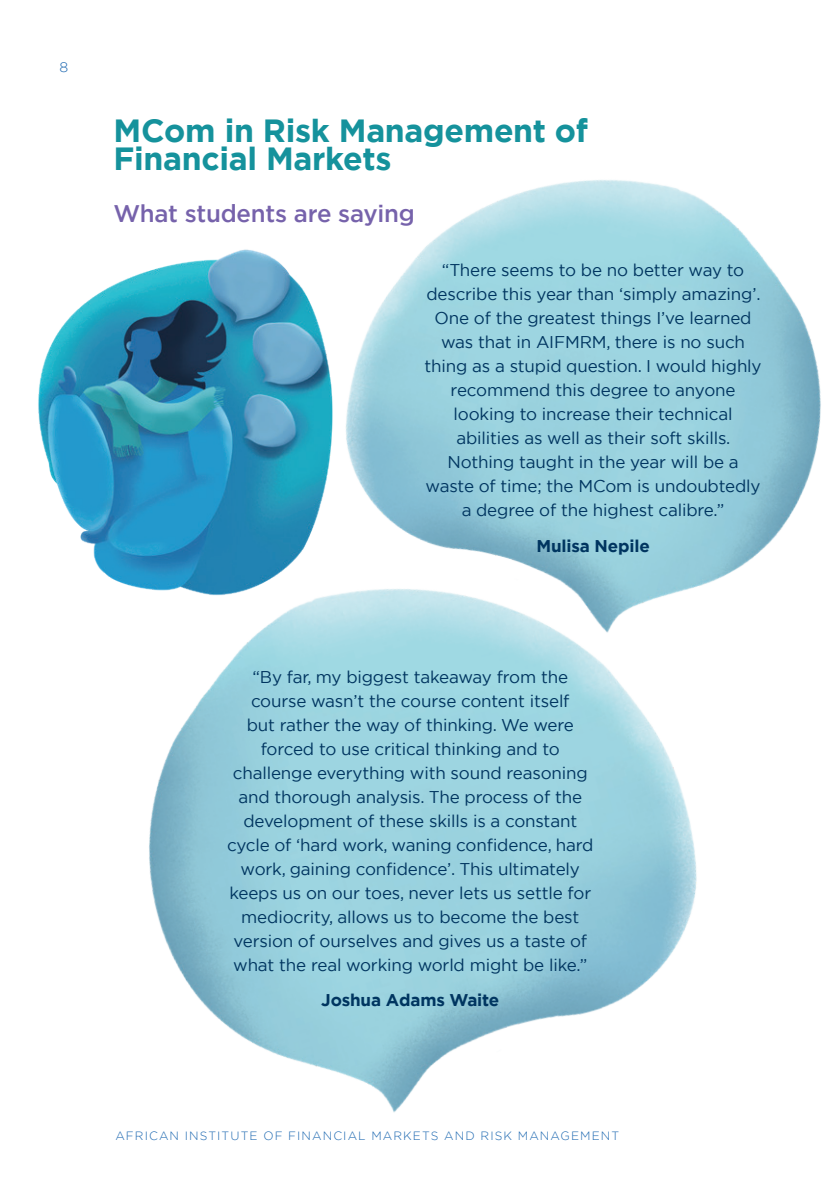
<style>
.page{position:relative;width:840px;height:1191px;background:#fff}
.page>*{position:absolute;margin:0;border:0;box-sizing:border-box;transform-origin:0 0}
.t1{font:700 32px/28.4px "Gotham";letter-spacing:-.01em;color:#15929c}
.t2{font:500 24px "Gotham";letter-spacing:-.01em;color:#7662ab}
.t3{font:17px/24px "Gotham";letter-spacing:-.01em;color:#003560;text-align:center}
.t4{font:700 17px "Gotham";letter-spacing:-.01em;color:#003560}
.t5{font:300 14px "Gotham";color:#1a66b0}
.t6{font:300 12px "Gotham";letter-spacing:.09em;color:#1a66b0}
</style>
<div class="page">
<img style="left:38px;top:249px;width:223px;height:193px">
<img style="left:261px;top:180px;width:560px;height:329px">
<img style="left:42px;top:442px;width:752px;height:671px">
<p class="t5" style="left:60px;top:59px;width:10px">8</p>
<h1 class="t1" style="left:113px;top:116px;width:476px">MCom in Risk Management of<br>Financial Markets</h1>
<h2 class="t2" style="left:113px;top:197px;width:303px">What students are saying</h2>
<p class="t3" style="left:424px;top:258px;width:338px">“There seems to be no better way to describe this year than ‘simply amazing’.<br>One of the greatest things I’ve learned was that in AIFMRM, there is no such thing as a stupid question. I would highly recommend this degree to anyone looking to increase their technical abilities as well as their soft skills.<br>Nothing taught in the year will be a waste of time; the MCom is undoubtedly a degree of the highest calibre.”</p>
<p class="t4" style="left:536px;top:534px;width:115px">Mulisa Nepile</p>
<p class="t3" style="left:227px;top:664px;width:368px">“By far, my biggest takeaway from the course wasn’t the course content itself<br>but rather the way of thinking. We were forced to use critical thinking and to challenge everything with sound reasoning and thorough analysis. The process of the development of these skills is a constant cycle of ‘hard work, waning confidence, hard work, gaining confidence’. This ultimately keeps us on our toes, never lets us settle for mediocrity, allows us to become the best version of ourselves and gives us a taste of what the real working world might be like.”</p>
<p class="t4" style="left:321px;top:988px;width:179px">Joshua Adams Waite</p>
<p class="t6" style="left:115px;top:1128px;width:505px">AFRICAN INSTITUTE OF FINANCIAL MARKETS AND RISK MANAGEMENT</p>
</div>
